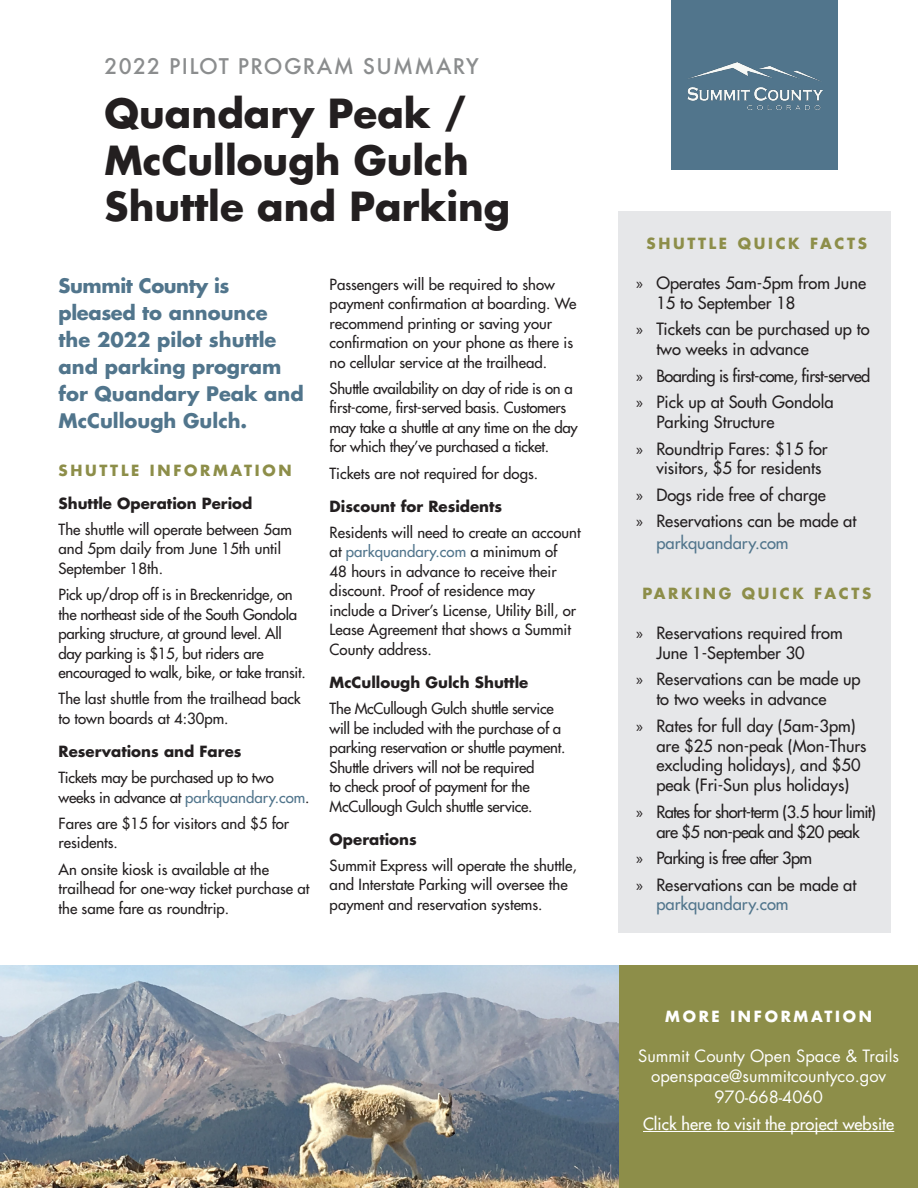
<style>
.page{position:relative;width:918px;height:1188px;background:#fff}
.page>*{position:absolute;margin:0;border:0;box-sizing:border-box;transform-origin:0 0}
.t1{font:700 39px/46.8px "Futura";color:#231f20}
.t2{font:500 21px "Futura";letter-spacing:.06em;color:#8b8d8e}
.t3{font:700 19.5px/27px "Futura";color:#51758c}
.t4{font:16.5px/19.8px "Futura";color:#231f20}
.t5{font:16.5px/19.8px "Futura";letter-spacing:-.04em;color:#231f20;text-align:center}
.t6{font:16.5px "Futura";color:#fff}
.t7{font:16.5px "Futura";color:#fff}
.t8{font:15px/19.5px "Futura";color:#231f20}
.t9{font:15px/19.5px "Futura";letter-spacing:-.02em;color:#231f20}
.t10{font:700 15px "Futura";color:#231f20}
.t11{font:700 15px "Futura";letter-spacing:.18em;color:#8d8e49}
.t12{font:700 15px "Futura";letter-spacing:.18em;color:#fff}
.s1{color:#51758c}
.s2{font-family:"Myriad Pro"}
</style>
<div class="page">
<div style="left:619px;top:212px;width:272px;height:721px;background:#e6e7e9"></div>
<div style="left:672px;top:0;width:166px;height:169px;background:#51758c"></div>
<img style="left:688px;top:62px;width:134px;height:48px">
<div style="left:0;top:966px;width:918px;height:222px;background:#8d8e49"></div>
<hr style="left:643px;top:1131px;width:251px;height:1px;background:#fff">
<img style="left:0;top:966px;width:619px;height:222px">
<p class="t2" style="left:105px;top:52px;width:376px">2022 PILOT PROGRAM SUMMARY</p>
<p class="t1" style="left:105px;top:89px;width:407px">Quandary Peak /<br>McCullough Gulch<br>Shuttle and Parking</p>
<p class="t3" style="left:59px;top:272px;width:247px">Summit County is pleased to announce the 2022 pilot shuttle and parking program for Quandary Peak and<br>McCullough Gulch.</p>
<p class="t11" style="left:59px;top:460px;width:235px">SHUTTLE INFORMATION</p>
<p class="t10" style="left:59px;top:493px;width:195px">Shuttle Operation Period</p>
<p class="t8" style="left:59px;top:520px;width:235px">The shuttle will operate between 5am and 5pm daily from June 15th until<br>September 18th.</p>
<p class="t9" style="left:59px;top:585px;width:249px">Pick up/drop off is in Breckenridge, on the northeast side of the South Gondola parking structure, at ground level. All day parking is $15, but riders are encouraged to walk, bike, or take transit.</p>
<p class="t8" style="left:59px;top:689px;width:244px">The last shuttle from the trailhead back to town boards at 4:30pm.</p>
<p class="t10" style="left:59px;top:741px;width:184px">Reservations and Fares</p>
<p class="t9" style="left:59px;top:768px;width:253px">Tickets may be purchased up to two weeks in advance at <span class="s1">parkquandary.com</span>.</p>
<p class="t8" style="left:59px;top:814px;width:232px">Fares are $15 for visitors and $5 for residents.</p>
<p class="t8" style="left:59px;top:859px;width:252px">An onsite kiosk is available at the trailhead for one-way ticket purchase at the same fare as roundtrip.</p>
<p class="t8" style="left:330px;top:274px;width:248px">Passengers will be required to show payment confirmation at boarding. We recommend printing or saving your confirmation on your phone as there is no cellular service at the trailhead.</p>
<p class="t9" style="left:330px;top:379px;width:250px">Shuttle availability on day of ride is on a first-come, first-served basis. Customers may take a shuttle at any time on the day for which they’ve purchased a ticket.</p>
<p class="t8" style="left:330px;top:463px;width:210px">Tickets are not required for dogs.</p>
<p class="t10" style="left:330px;top:496px;width:174px">Discount for Residents</p>
<p class="t8" style="left:330px;top:523px;width:253px">Residents will need to create an account at <span class="s1">parkquandary.com</span> a minimum of<br>48 hours in advance to receive their discount. Proof of residence may include a Driver’s License, Utility Bill, or Lease Agreement that shows a Summit County address.</p>
<p class="t10" style="left:330px;top:672px;width:200px">McCullough Gulch Shuttle</p>
<p class="t9" style="left:330px;top:699px;width:237px">The McCullough Gulch shuttle service will be included with the purchase of a parking reservation or shuttle payment.<br>Shuttle drivers will not be required<br>to check proof of payment for the McCullough Gulch shuttle service.</p>
<p class="t10" style="left:330px;top:829px;width:89px">Operations</p>
<p class="t8" style="left:330px;top:856px;width:249px">Summit Express will operate the shuttle, and Interstate Parking will oversee the payment and reservation systems.</p>
<p class="t11" style="left:646px;top:233px;width:222px">SHUTTLE QUICK FACTS</p>
<p class="t4" style="left:656px;top:273px;width:211px;text-indent:-20px"><span class="s2">»</span> Operates 5am-5pm from June<br>15 to September 18</p>
<p class="t4" style="left:656px;top:319px;width:215px;text-indent:-20px"><span class="s2">»</span> Tickets can be purchased up to two weeks in advance</p>
<p class="t5" style="left:636px;top:366px;width:236px"><span class="s2">»</span> Boarding is first-come, first-served</p>
<p class="t4" style="left:656px;top:392px;width:179px;text-indent:-20px"><span class="s2">»</span> Pick up at South Gondola<br>Parking Structure</p>
<p class="t4" style="left:656px;top:439px;width:173px;text-indent:-20px"><span class="s2">»</span> Roundtrip Fares: $15 for visitors, $5 for residents</p>
<p class="t4" style="left:636px;top:485px;width:191px"><span class="s2">»</span> Dogs ride free of charge</p>
<p class="t4" style="left:656px;top:511px;width:201px;line-height:21.6px;text-indent:-20px"><span class="s2">»</span> Reservations can be made at <span class="s1">parkquandary.com</span></p>
<p class="t11" style="left:642px;top:583px;width:230px">PARKING QUICK FACTS</p>
<p class="t4" style="left:656px;top:623px;width:188px;text-indent:-20px"><span class="s2">»</span> Reservations required from<br>June 1-September 30</p>
<p class="t4" style="left:656px;top:670px;width:206px;text-indent:-20px"><span class="s2">»</span> Reservations can be made up to two weeks in advance</p>
<p class="t4" style="left:656px;top:716px;width:212px;text-indent:-20px"><span class="s2">»</span> Rates for full day (5am-3pm) are $25 non-peak (Mon-Thurs excluding holidays), and $50 peak (Fri-Sun plus holidays)</p>
<p class="t5" style="left:636px;top:802px;width:241px"><span class="s2">»</span> Rates for short-term (3.5 hour limit) are $5 non-peak and $20 peak</p>
<p class="t5" style="left:636px;top:848px;width:178px"><span class="s2">»</span> Parking is free after 3pm</p>
<p class="t4" style="left:656px;top:875px;width:201px;text-indent:-20px"><span class="s2">»</span> Reservations can be made at <span class="s1">parkquandary.com</span></p>
<p class="t12" style="left:665px;top:1006px;width:208px">MORE INFORMATION</p>
<p class="t6" style="left:638px;top:1045px;width:263px">Summit County Open Space &amp; Trails</p>
<p class="t6" style="left:651px;top:1065px;width:237px">openspace@summitcountyco.gov</p>
<p class="t6" style="left:714px;top:1087px;width:110px">970-668-4060</p>
<p class="t7" style="left:643px;top:1113px;width:253px">Click here to visit the project website</p>
</div>
